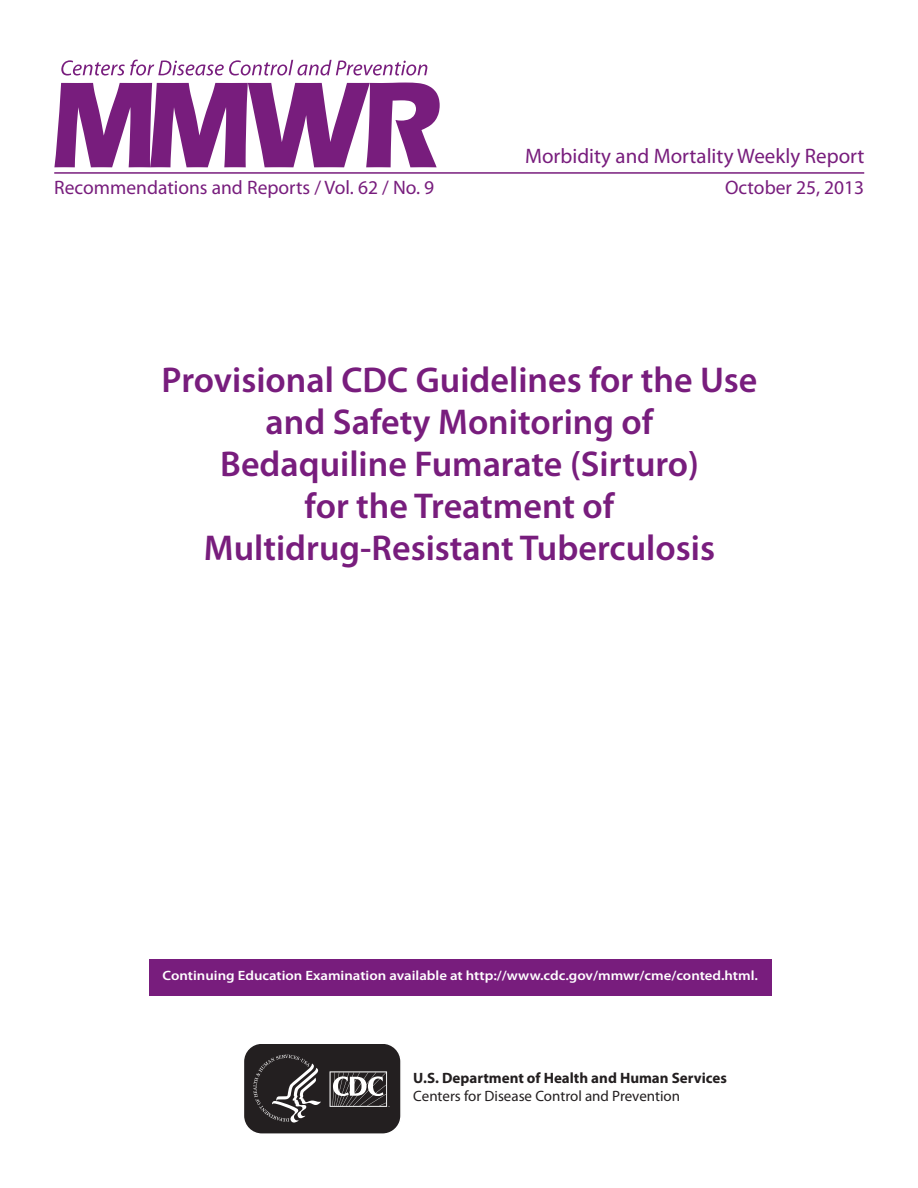
<style>
.page{position:relative;width:918px;height:1188px;background:#fff}
.page>*{position:absolute;margin:0;border:0;box-sizing:border-box;transform-origin:0 0}
.cover_title{font:600 36px/42px "Myriad Pro";color:#781d7d;text-align:center}
.t1{font:21px "Myriad Pro";color:#781d7d}
.cover_date_vol{font:19.5px "Myriad Pro";color:#781d7d}
.t2{font:700 15px/18px "Myriad Pro";color:#231f20}
.ce_callout_box{font:600 13.5px "Myriad Pro";color:#fff;scale:1.1 1}
.s1{font-weight:400}
</style>
<div class="page">
<div style="left:149px;top:959px;width:622px;height:37px;background:#781d7d"></div>
<svg style="left:244px;top:1045px;width:157px;height:89px;background:#403c3d"></svg>
<hr style="left:54px;top:172px;width:810px;height:2px;background:#781d7d">
<svg style="left:54px;top:83px;width:386px;height:84px"></svg>
<svg style="left:61px;top:60px;width:366px;height:16px"></svg>
<p class="t1" style="left:525px;top:143px;width:341px">Morbidity and Mortality Weekly Report</p>
<p class="cover_date_vol" style="left:54px;top:175px;width:381px">Recommendations and Reports / Vol. 62 / No. 9</p>
<p class="cover_date_vol" style="left:725px;top:175px;width:141px">October 25, 2013</p>
<p class="cover_title" style="left:162px;top:358px;width:597px">Provisional CDC Guidelines for the Use and Safety Monitoring of<br>Bedaquiline Fumarate (Sirturo)<br>for the Treatment of<br>Multidrug-Resistant Tuberculosis</p>
<p class="ce_callout_box" style="left:163px;top:967px;width:543px">Continuing Education Examination available at http://www.cdc.gov/mmwr/cme/conted.html.</p>
<p class="t2" style="left:413px;top:1068px;width:315px">U.S. Department of Health and Human Services<br><span class="s1">Centers for Disease Control and Prevention</span></p>
</div>
